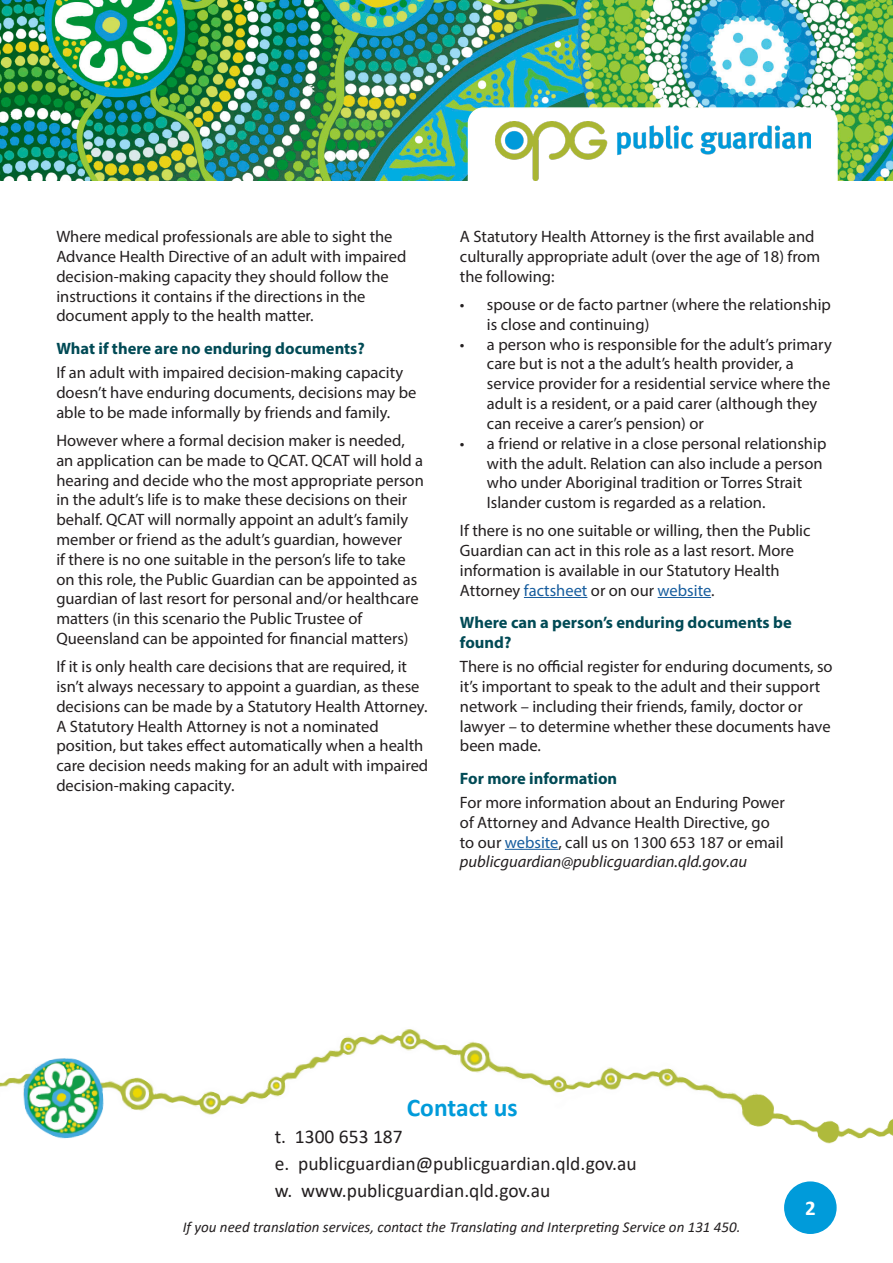
<style>
.page{position:relative;width:893px;height:1263px;background:#fff}
.page>*{position:absolute;margin:0;border:0;box-sizing:border-box;transform-origin:0 0}
.t1{font:700 25.5px "Calibri";color:#009bda}
.t2{font:700 21px "Calibri";color:#fff}
.t3{font:19.5px/27px "Calibri";color:#231f20}
.Body_copy{font:16.5px/19.8px "Myriad Pro";color:#231f20}
.Heading_2_-_navy_bol{font:700 16.5px/19.8px "Myriad Pro";color:#004a55}
.t4{font:italic 15px "Calibri";color:#231f20}
.s1{color:#175d9e}
.s2{font-style:italic}
</style>
<div class="page">
<img style="left:0;top:0;width:893px;height:181px">
<div style="left:468px;top:108px;width:369px;height:90px;background:#fff;border-radius:15px"></div>
<div style="left:468px;top:107px;width:370px;height:92px;border:2px solid #fff;border-radius:15px"></div>
<img style="left:495px;top:121px;width:315px;height:60px">
<div style="left:785px;top:1182px;width:51px;height:51px;background:#009bda;border-radius:50%"></div>
<img style="left:0;top:1029px;width:893px;height:195px">
<hr style="left:524px;top:597px;width:63px;height:1px;background:#175d9e">
<hr style="left:658px;top:597px;width:53px;height:1px;background:#175d9e">
<hr style="left:505px;top:849px;width:53px;height:1px;background:#175d9e">
<p class="Body_copy" style="left:56px;top:226px;width:351px">Where medical professionals are able to sight the Advance Health Directive of an adult with impaired decision-making capacity they should follow the instructions it contains if the directions in the document apply to the health matter.</p>
<p class="Heading_2_-_navy_bol" style="left:56px;top:338px;width:310px">What if there are no enduring documents?</p>
<p class="Body_copy" style="left:56px;top:362px;width:362px">If an adult with impaired decision-making capacity doesn’t have enduring documents, decisions may be able to be made informally by friends and family.</p>
<p class="Body_copy" style="left:56px;top:430px;width:369px">However where a formal decision maker is needed, an application can be made to QCAT. QCAT will hold a hearing and decide who the most appropriate person in the adult’s life is to make these decisions on their behalf. QCAT will normally appoint an adult’s family member or friend as the adult’s guardian, however<br>if there is no one suitable in the person’s life to take on this role, the Public Guardian can be appointed as guardian of last resort for personal and/or healthcare matters (in this scenario the Public Trustee of Queensland can be appointed for financial matters)</p>
<p class="Body_copy" style="left:56px;top:656px;width:373px">If it is only health care decisions that are required, it isn’t always necessary to appoint a guardian, as these decisions can be made by a Statutory Health Attorney.<br>A Statutory Health Attorney is not a nominated position, but takes effect automatically when a health care decision needs making for an adult with impaired decision-making capacity.</p>
<p class="Body_copy" style="left:460px;top:226px;width:362px">A Statutory Health Attorney is the first available and culturally appropriate adult (over the age of 18) from the following:</p>
<p class="Body_copy" style="left:487px;top:294px;width:345px;text-indent:-27px">• spouse or de facto partner (where the relationship is close and continuing)</p>
<p class="Body_copy" style="left:487px;top:334px;width:346px;text-indent:-27px">• a person who is responsible for the adult’s primary care but is not a the adult’s health provider, a service provider for a residential service where the adult is a resident, or a paid carer (although they can receive a carer’s pension) or</p>
<p class="Body_copy" style="left:487px;top:433px;width:341px;text-indent:-27px">• a friend or relative in a close personal relationship with the adult. Relation can also include a person who under Aboriginal tradition or Torres Strait Islander custom is regarded as a relation.</p>
<p class="Body_copy" style="left:460px;top:521px;width:352px">If there is no one suitable or willing, then the Public Guardian can act in this role as a last resort. More information is available in our Statutory Health Attorney <span class="s1">factsheet</span> or on our <span class="s1">website</span>.</p>
<p class="Heading_2_-_navy_bol" style="left:460px;top:612px;width:333px">Where can a person’s enduring documents be found?</p>
<p class="Body_copy" style="left:460px;top:656px;width:374px">There is no official register for enduring documents, so it’s important to speak to the adult and their support network – including their friends, family, doctor or lawyer – to determine whether these documents have been made.</p>
<p class="Heading_2_-_navy_bol" style="left:460px;top:768px;width:159px">For more information</p>
<p class="Body_copy" style="left:460px;top:792px;width:326px">For more information about an Enduring Power of Attorney and Advance Health Directive, go to our <span class="s1">website</span>, call us on 1300 653 187 or email <span class="s2">publicguardian@publicguardian.qld.gov.au</span></p>
<h1 class="t1" style="left:407px;top:1089px;width:112px">Contact us</h1>
<p class="t3" style="left:275px;top:1122px;width:363px">t. 1300 653 187<br>e. publicguardian@publicguardian.qld.gov.au w. www.publicguardian.qld.gov.au</p>
<p class="t4" style="left:183px;top:1216px;width:559px">If you need translation services, contact the Translating and Interpreting Service on 131 450.</p>
<p class="t2" style="left:805px;top:1193px;width:12px">2</p>
</div>
